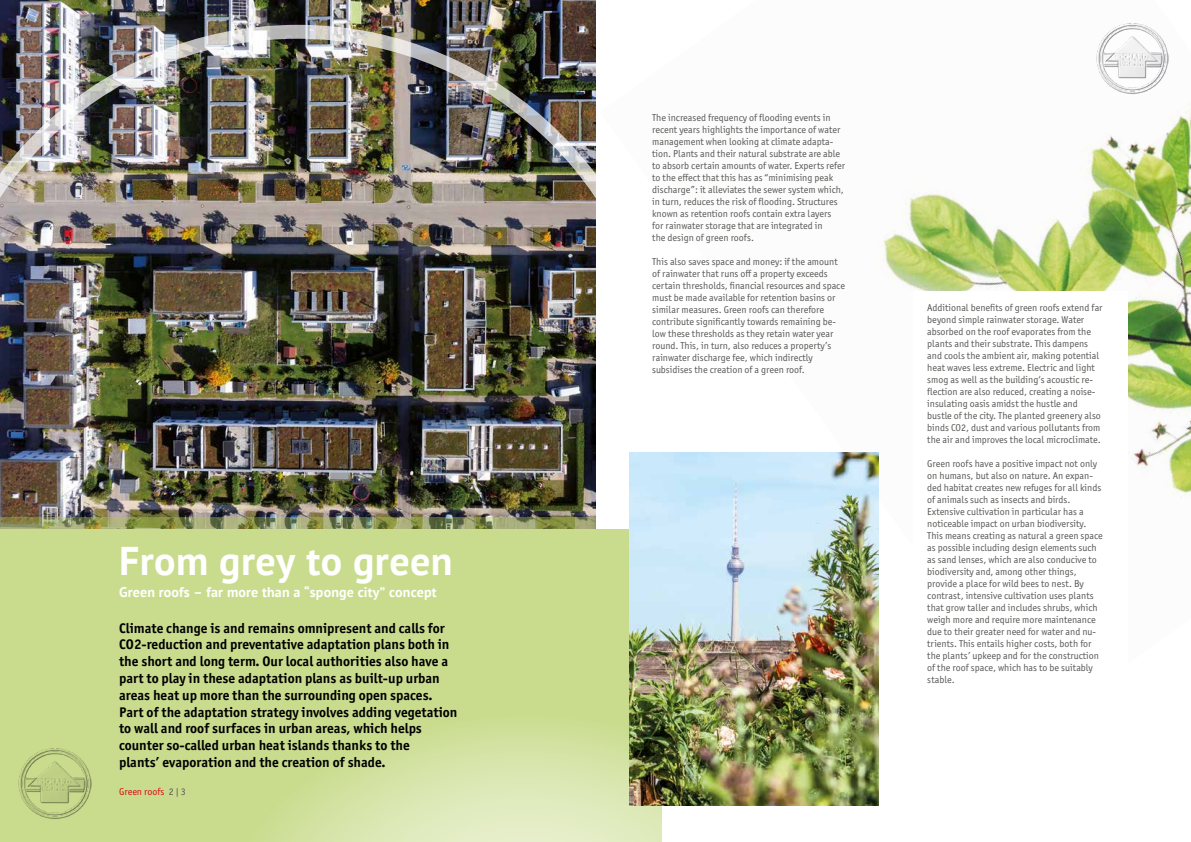
<style>
.page{position:relative;width:1191px;height:842px;background:#fff}
.page>*{position:absolute;margin:0;border:0;box-sizing:border-box;transform-origin:0 0}
.t1{font:700 40px "PT Sans";letter-spacing:.01em;color:#fff}
.t2{font:700 14px/16.8px "Officina Sans ITC Pro";color:#000}
.t3{font:700 14px "PT Sans";letter-spacing:.01em;color:#fff}
.t4{font:10px/12px "Officina Sans ITC Pro";color:#575756}
.t5{font:10px "Officina Sans ITC Pro";color:#db0812}
.s1{color:#575756}
</style>
<div class="page">
<img style="left:670px;top:54px;width:521px;height:672px">
<img style="left:0;top:0;width:595px;height:25px">
<img style="left:0;top:25px;width:670px;height:504px">
<div style="left:0;top:529px;width:661px;height:313px;background:#c9dc8d"></div>
<svg style="left:273px;top:729px;width:551px;height:113px"></svg>
<img style="left:629px;top:453px;width:249px;height:352px">
<div style="left:913px;top:291px;width:215px;height:464px;background:#fff"></div>
<img style="left:0;top:518px;width:595px;height:11px">
<img style="left:1096px;top:23px;width:72px;height:72px">
<img style="left:19px;top:748px;width:72px;height:71px">
<h1 class="t1" style="left:119px;top:535px;width:335px">From grey to green</h1>
<h2 class="t3" style="left:119px;top:583px;width:319px">Green roofs – far more than a “sponge city” concept</h2>
<p class="t2" style="left:119px;top:619px;width:340px">Climate change is and remains omnipresent and calls for CO2-reduction and preventative adaptation plans both in the short and long term. Our local authorities also have a part to play in these adaptation plans as built-up urban areas heat up more than the surrounding open spaces.<br>Part of the adaptation strategy involves adding vegetation to wall and roof surfaces in urban areas, which helps counter so-called urban heat islands thanks to the<br>plants’ evaporation and the creation of shade.</p>
<p class="t5" style="left:119px;top:786px;width:68px">Green roofs <span class="s1">2 | 3</span></p>
<p class="t4" style="left:652px;top:111px;width:194px">The increased frequency of flooding events in recent years highlights the importance of water management when looking at climate adapta&shy;tion. Plants and their natural substrate are able to absorb certain amounts of water. Experts refer to the effect that this has as “minimising peak discharge”: it alleviates the sewer system which, in turn, reduces the risk of flooding. Structures known as retention roofs contain extra layers for rainwater storage that are integrated in<br>the design of green roofs.</p>
<p class="t4" style="left:652px;top:255px;width:194px">This also saves space and money: if the amount of rainwater that runs off a property exceeds certain thresholds, financial resources and space must be made available for retention basins or similar measures. Green roofs can therefore contribute significantly towards remaining be&shy;low these thresholds as they retain water year round. This, in turn, also reduces a property’s rainwater discharge fee, which indirectly subsidises the creation of a green roof.</p>
<p class="t4" style="left:927px;top:302px;width:177px">Additional benefits of green roofs extend far beyond simple rainwater storage. Water absorbed on the roof evaporates from the plants and their substrate. This dampens and cools the ambient air, making potential heat waves less extreme. Electric and light smog as well as the building‘s acoustic re&shy;flection are also reduced, creating a noise&shy;insulating oasis amidst the hustle and bustle of the city. The planted greenery also binds CO2, dust and various pollutants from the air and improves the local microclimate.</p>
<p class="t4" style="left:927px;top:458px;width:177px">Green roofs have a positive impact not only on humans, but also on nature. An expan&shy;ded habitat creates new refuges for all kinds of animals such as insects and birds.<br>Extensive cultivation in particular has a noticeable impact on urban biodiversity.<br>This means creating as natural a green space as possible including design elements such as sand lenses, which are also conducive to biodiversity and, among other things, provide a place for wild bees to nest. By contrast, intensive cultivation uses plants that grow taller and includes shrubs, which weigh more and require more maintenance due to their greater need for water and nu&shy;trients. This entails higher costs, both for the plants’ upkeep and for the construction of the roof space, which has to be suitably stable.</p>
</div>
